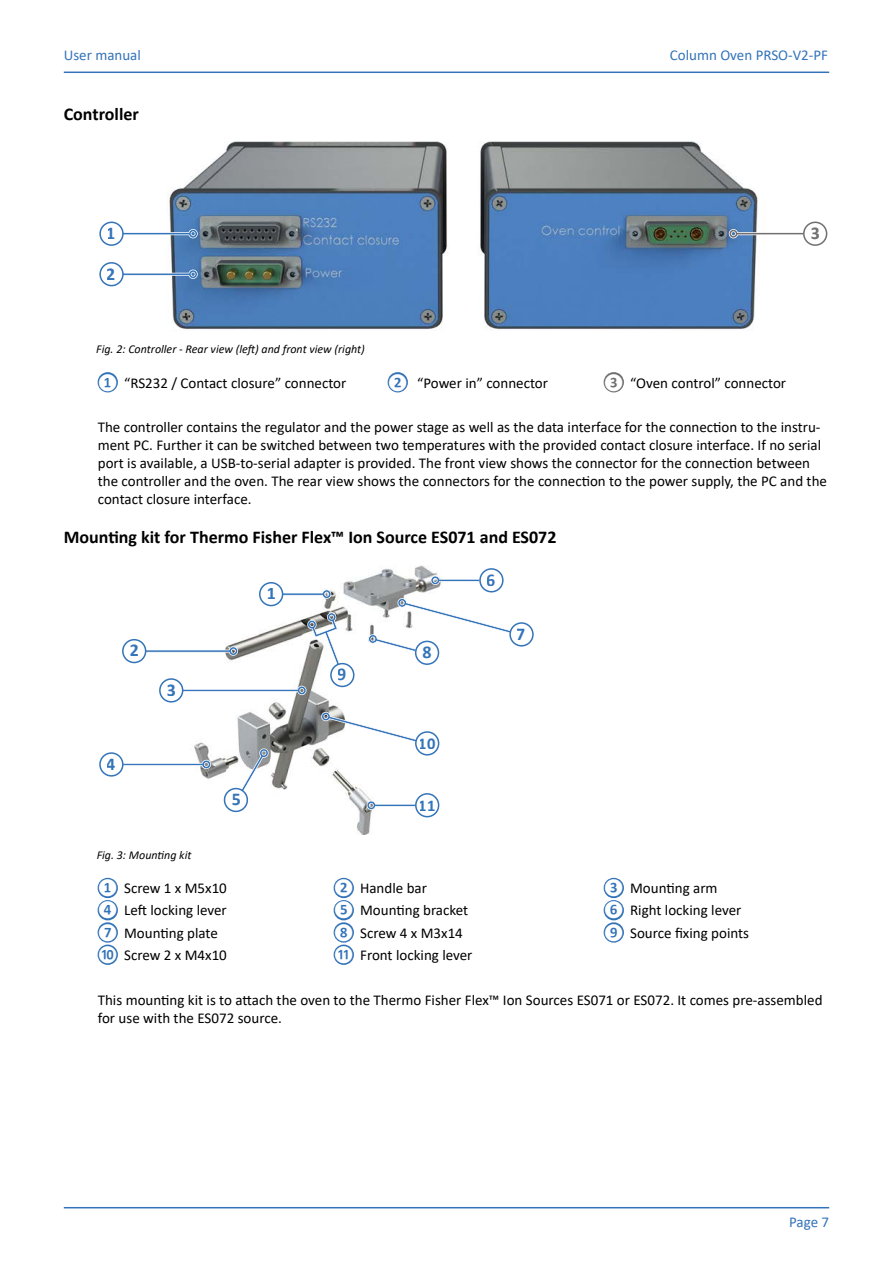
<style>
.page{position:relative;width:893px;height:1263px;background:#fff}
.page>*{position:absolute;margin:0;border:0;box-sizing:border-box;transform-origin:0 0}
.t1{font:700 18px "Calibri";color:#000}
.t2{font:700 18px "Calibri";color:#3474b9}
.t3{font:700 18px "Calibri";color:#716f6f}
.t4{font:700 16.5px "Calibri";color:#3474b9}
.t5{font:15px/18px "Calibri";color:#000}
.t6{font:15px "Calibri";color:#3373b9}
.t7{font:italic 12px "Calibri";color:#000}
.s1{font-weight:700;color:#3373b8}
.s2{font-weight:700;color:#706f6f}
</style>
<div class="page">
<hr style="left:64px;top:1207px;width:765px;height:1px;background:#3373b9">
<hr style="left:64px;top:72px;width:765px;height:1px;background:#3373b9">
<img style="left:109px;top:141px;width:719px;height:189px">
<svg style="left:729px;top:222px;width:98px;height:24px"></svg>
<svg style="left:99px;top:262px;width:99px;height:24px"></svg>
<svg style="left:99px;top:222px;width:99px;height:24px"></svg>
<img style="left:99px;top:565px;width:435px;height:269px">
<svg style="left:367px;top:801px;width:49px;height:9px"></svg>
<div style="left:416px;top:794px;width:23px;height:23px;background:#fff;border-radius:50%"></div>
<div style="left:415px;top:793px;width:24px;height:24px;border:2px solid #3474b9;border-radius:50%"></div>
<svg style="left:321px;top:712px;width:98px;height:31px"></svg>
<div style="left:416px;top:732px;width:23px;height:23px;background:#fff;border-radius:50%"></div>
<div style="left:415px;top:731px;width:24px;height:24px;border:2px solid #3474b9;border-radius:50%"></div>
<svg style="left:307px;top:612px;width:37px;height:64px"></svg>
<div style="left:331px;top:664px;width:23px;height:22px;background:#fff;border-radius:50%"></div>
<div style="left:330px;top:663px;width:24px;height:24px;border:2px solid #3474b9;border-radius:50%"></div>
<div style="left:416px;top:641px;width:22px;height:23px;background:#fff;border-radius:50%"></div>
<div style="left:415px;top:641px;width:24px;height:24px;border:2px solid #3474b9;border-radius:50%"></div>
<svg style="left:368px;top:598px;width:150px;height:54px"></svg>
<div style="left:510px;top:623px;width:23px;height:23px;background:#fff;border-radius:50%"></div>
<div style="left:509px;top:622px;width:25px;height:24px;border:2px solid #3474b9;border-radius:50%"></div>
<svg style="left:431px;top:576px;width:49px;height:9px"></svg>
<div style="left:480px;top:569px;width:23px;height:23px;background:#fff;border-radius:50%"></div>
<div style="left:479px;top:568px;width:25px;height:24px;border:2px solid #3474b9;border-radius:50%"></div>
<svg style="left:240px;top:748px;width:29px;height:45px"></svg>
<div style="left:224px;top:788px;width:23px;height:23px;background:#fff;border-radius:50%"></div>
<div style="left:224px;top:788px;width:24px;height:24px;border:2px solid #3474b9;border-radius:50%"></div>
<svg style="left:123px;top:760px;width:88px;height:9px"></svg>
<div style="left:100px;top:753px;width:23px;height:23px;background:#fff;border-radius:50%"></div>
<div style="left:99px;top:752px;width:25px;height:25px;border:2px solid #3474b9;border-radius:50%"></div>
<svg style="left:182px;top:686px;width:124px;height:9px"></svg>
<div style="left:160px;top:679px;width:23px;height:23px;background:#fff;border-radius:50%"></div>
<div style="left:159px;top:678px;width:24px;height:24px;border:2px solid #3474b9;border-radius:50%"></div>
<svg style="left:145px;top:646px;width:93px;height:10px"></svg>
<div style="left:123px;top:640px;width:23px;height:22px;background:#fff;border-radius:50%"></div>
<div style="left:122px;top:639px;width:24px;height:24px;border:2px solid #3474b9;border-radius:50%"></div>
<svg style="left:282px;top:589px;width:49px;height:10px"></svg>
<div style="left:260px;top:583px;width:23px;height:22px;background:#fff;border-radius:50%"></div>
<div style="left:259px;top:582px;width:24px;height:24px;border:2px solid #3474b9;border-radius:50%"></div>
<p class="t6" style="left:64px;top:45px;width:79px">User manual</p>
<p class="t6" style="left:670px;top:45px;width:160px">Column Oven PRSO-V2-PF</p>
<p class="t1" style="left:64px;top:101px;width:77px">Controller</p>
<p class="t2" style="left:107px;top:220px;width:11px">1</p>
<p class="t2" style="left:107px;top:261px;width:11px">2</p>
<p class="t7" style="left:96px;top:341px;width:270px">Fig. 2: Controller - Rear view (left) and front view (right)</p>
<p class="t3" style="left:810px;top:220px;width:11px">3</p>
<p class="t5" style="left:98px;top:373px;width:250px"><span class="s1">❶</span> “RS232 / Contact closure” connector</p>
<p class="t5" style="left:388px;top:373px;width:162px"><span class="s1">❷</span> “Power in” connector</p>
<p class="t5" style="left:604px;top:373px;width:184px"><span class="s2">❸</span> “Oven control” connector</p>
<p class="t5" style="left:98px;top:418px;width:731px">The controller contains the regulator and the power stage as well as the data interface for the connection to the instru&shy;ment PC. Further it can be switched between two temperatures with the provided contact closure interface. If no serial port is available, a USB-to-serial adapter is provided. The front view shows the connector for the connection between the controller and the oven. The rear view shows the connectors for the connection to the power supply, the PC and the contact closure interface.</p>
<p class="t1" style="left:64px;top:524px;width:494px">Mounting kit for Thermo Fisher Flex™ Ion Source ES071 and ES072</p>
<p class="t2" style="left:130px;top:638px;width:11px">2</p>
<p class="t2" style="left:107px;top:751px;width:11px">4</p>
<p class="t2" style="left:167px;top:677px;width:11px">3</p>
<p class="t7" style="left:97px;top:846px;width:96px">Fig. 3: Mounting kit</p>
<p class="t2" style="left:266px;top:581px;width:11px">1</p>
<p class="t2" style="left:231px;top:786px;width:11px">5</p>
<p class="t2" style="left:338px;top:662px;width:11px">9</p>
<p class="t2" style="left:422px;top:639px;width:11px">8</p>
<p class="t4" style="left:419px;top:731px;width:18px">10</p>
<p class="t4" style="left:419px;top:793px;width:18px">11</p>
<p class="t2" style="left:487px;top:567px;width:11px">6</p>
<p class="t2" style="left:517px;top:621px;width:11px">7</p>
<p class="t5" style="left:98px;top:879px;width:131px"><span class="s1">❶</span> Screw 1 x M5x10</p>
<p class="t5" style="left:334px;top:879px;width:95px"><span class="s1">❷</span> Handle bar</p>
<p class="t5" style="left:604px;top:879px;width:115px"><span class="s1">❸</span> Mounting arm</p>
<p class="t5" style="left:98px;top:901px;width:131px"><span class="s1">❹</span> Left locking lever</p>
<p class="t5" style="left:334px;top:901px;width:136px"><span class="s1">❺</span> Mounting bracket</p>
<p class="t5" style="left:604px;top:901px;width:139px"><span class="s1">❻</span> Right locking lever</p>
<p class="t5" style="left:98px;top:923px;width:122px"><span class="s1">❼</span> Mounting plate</p>
<p class="t5" style="left:334px;top:923px;width:131px"><span class="s1">❽</span> Screw 4 x M3x14</p>
<p class="t5" style="left:604px;top:923px;width:147px"><span class="s1">❾</span> Source fixing points</p>
<p class="t5" style="left:98px;top:946px;width:131px"><span class="s1">❿</span> Screw 2 x M4x10</p>
<p class="t5" style="left:334px;top:946px;width:140px"><span class="s1">⓫</span> Front locking lever</p>
<p class="t5" style="left:98px;top:990px;width:726px">This mounting kit is to attach the oven to the Thermo Fisher Flex™ Ion Sources ES071 or ES072. It comes pre-assembled for use with the ES072 source.</p>
<p class="t6" style="left:789px;top:1212px;width:42px">Page 7</p>
</div>
